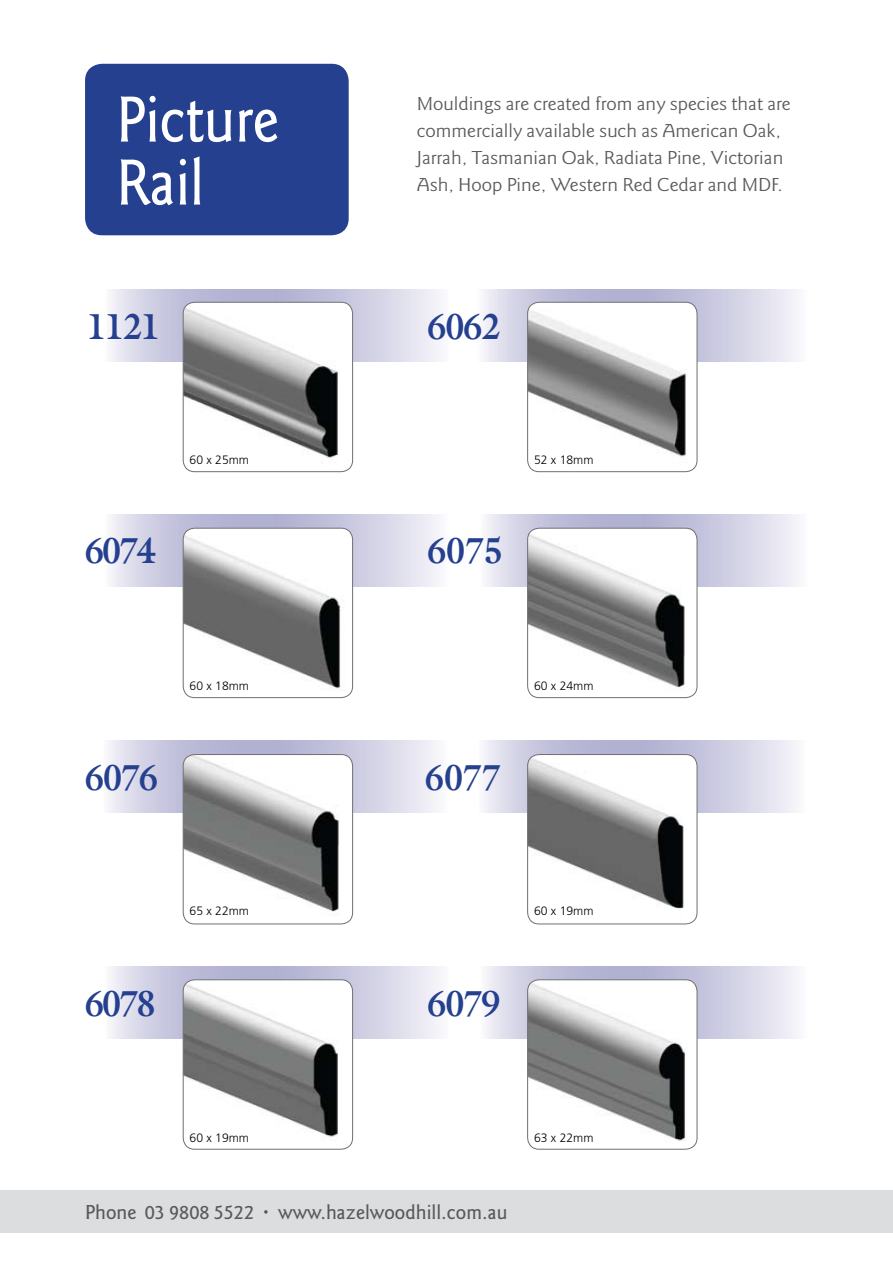
<style>
.page{position:relative;width:893px;height:1263px;background:#fff}
.page>*{position:absolute;margin:0;border:0;box-sizing:border-box;transform-origin:0 0}
.t1{font:67.5px/63px "Goudy Sans Mdm";color:#fff;scale:.9 1}
.t2{font:700 36.45px "Galliard";letter-spacing:-.05em;color:#25408f;scale:.9 1}
.t3{font:21px "Goudy Sans Mdm";color:#58595b}
.t4{font:19.5px/27px "Goudy Sans";color:#58595b;scale:1.1 1}
.t5{font:300 12.15px "Frutiger";color:#000}
</style>
<div class="page">
<div style="left:0;top:1191px;width:893px;height:42px;background:#dcddde"></div>
<svg style="left:111px;top:289px;width:329px;height:72px;background:#d4d3e6"></svg>
<svg style="left:111px;top:515px;width:328px;height:72px;background:#d4d3e6"></svg>
<svg style="left:484px;top:289px;width:313px;height:72px;background:#d4d4e6"></svg>
<svg style="left:486px;top:515px;width:313px;height:72px;background:#d4d4e6"></svg>
<svg style="left:109px;top:740px;width:329px;height:72px;background:#d4d3e6"></svg>
<svg style="left:484px;top:740px;width:312px;height:72px;background:#d4d4e6"></svg>
<svg style="left:111px;top:966px;width:329px;height:72px;background:#d4d4e6"></svg>
<svg style="left:486px;top:966px;width:312px;height:72px;background:#d5d4e6"></svg>
<div style="left:183px;top:302px;width:170px;height:170px;background:#fff;border-radius:11px"></div>
<img style="left:183px;top:302px;width:155px;height:165px">
<div style="left:183px;top:302px;width:170px;height:170px;border:1px solid #6d6f71;border-radius:11px"></div>
<div style="left:528px;top:302px;width:169px;height:170px;background:#fff;border-radius:11px"></div>
<img style="left:528px;top:302px;width:159px;height:163px">
<div style="left:527px;top:302px;width:170px;height:170px;border:1px solid #6d6f71;border-radius:11px"></div>
<div style="left:183px;top:528px;width:170px;height:170px;background:#fff;border-radius:11px"></div>
<img style="left:183px;top:528px;width:159px;height:170px">
<div style="left:183px;top:528px;width:170px;height:170px;border:1px solid #6d6f71;border-radius:11px"></div>
<div style="left:528px;top:528px;width:169px;height:170px;background:#fff;border-radius:11px"></div>
<img style="left:528px;top:528px;width:157px;height:170px">
<div style="left:527px;top:528px;width:170px;height:170px;border:1px solid #6d6f71;border-radius:11px"></div>
<div style="left:528px;top:980px;width:169px;height:169px;background:#fff;border-radius:11px"></div>
<img style="left:528px;top:980px;width:159px;height:169px">
<div style="left:527px;top:979px;width:170px;height:170px;border:1px solid #6d6f71;border-radius:11px"></div>
<div style="left:183px;top:754px;width:170px;height:170px;background:#fff;border-radius:11px"></div>
<img style="left:183px;top:754px;width:156px;height:170px">
<div style="left:183px;top:754px;width:170px;height:170px;border:1px solid #6d6f71;border-radius:11px"></div>
<div style="left:528px;top:754px;width:169px;height:170px;background:#fff;border-radius:11px"></div>
<img style="left:528px;top:754px;width:156px;height:168px">
<div style="left:527px;top:754px;width:170px;height:170px;border:1px solid #6d6f71;border-radius:11px"></div>
<div style="left:183px;top:980px;width:170px;height:169px;background:#fff;border-radius:11px"></div>
<img style="left:183px;top:980px;width:155px;height:167px">
<div style="left:183px;top:979px;width:170px;height:170px;border:1px solid #6d6f71;border-radius:11px"></div>
<div style="left:85px;top:64px;width:264px;height:171px;background:#25408f;border-radius:17px"></div>
<h1 class="t1" style="left:116px;top:93px;width:182px">Picture<br>Rail</h1>
<p class="t4" style="left:417px;top:91px;width:342px">Mouldings are created from any species that are commercially available such as American Oak, Jarrah, Tasmanian Oak, Radiata Pine, Victorian Ash, Hoop Pine, Western Red Cedar and MDF.</p>
<h2 class="t2" style="left:87px;top:303px;width:84px">1121</h2>
<h2 class="t2" style="left:427px;top:303px;width:84px">6062</h2>
<p class="t5" style="left:190px;top:453px;width:61px">60 x 25mm</p>
<p class="t5" style="left:534px;top:453px;width:61px">52 x 18mm</p>
<h2 class="t2" style="left:85px;top:527px;width:81px">6074</h2>
<h2 class="t2" style="left:427px;top:527px;width:86px">6075</h2>
<p class="t5" style="left:190px;top:679px;width:61px">60 x 18mm</p>
<p class="t5" style="left:534px;top:679px;width:61px">60 x 24mm</p>
<h2 class="t2" style="left:85px;top:754px;width:84px">6076</h2>
<h2 class="t2" style="left:425px;top:754px;width:86px">6077</h2>
<p class="t5" style="left:190px;top:904px;width:61px">65 x 22mm</p>
<p class="t5" style="left:534px;top:904px;width:61px">60 x 19mm</p>
<h2 class="t2" style="left:85px;top:980px;width:81px">6078</h2>
<h2 class="t2" style="left:427px;top:980px;width:84px">6079</h2>
<p class="t5" style="left:190px;top:1131px;width:61px">60 x 19mm</p>
<p class="t5" style="left:534px;top:1131px;width:61px">63 x 22mm</p>
<p class="t3" style="left:85px;top:1198px;width:424px">Phone 03 9808 5522 • www.hazelwoodhill.com.au</p>
</div>
